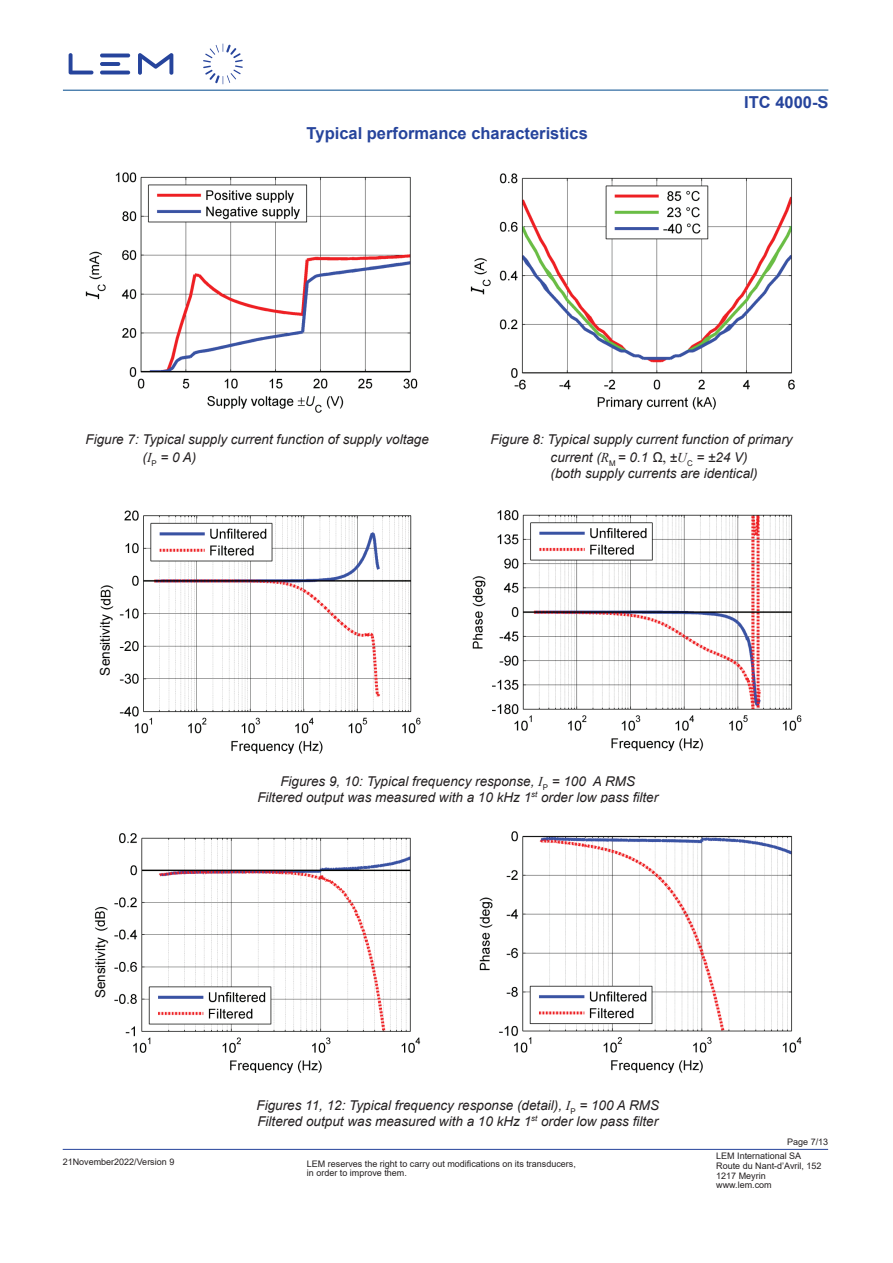
<style>
.page{position:relative;width:893px;height:1263px;background:#fff}
.page>*{position:absolute;margin:0;border:0;box-sizing:border-box;transform-origin:0 0}
.t1{font:700 16.5px "Arial";color:#26449c}
.t2{font:italic 13.5px/16.2px "Arial";color:#231f20}
.t3{font:13.5px "Arial";color:#050504}
.t4{font:9px/9.8px "Arial";color:#231f20}
.s1{font-family:"Times New Roman"}
</style>
<div class="page">
<hr style="left:63px;top:90px;width:765px;height:1px;background:#004a8d">
<svg style="left:69px;top:53px;width:104px;height:22px"></svg>
<svg style="left:203px;top:44px;width:40px;height:40px"></svg>
<hr style="left:63px;top:1149px;width:765px;height:1px;background:#26449c">
<img style="left:85px;top:172px;width:333px;height:241px">
<img style="left:470px;top:173px;width:325px;height:237px">
<img style="left:472px;top:510px;width:330px;height:242px">
<img style="left:479px;top:831px;width:323px;height:242px">
<img style="left:100px;top:510px;width:321px;height:244px">
<div style="left:99px;top:610px;width:20px;height:58px;background:#fff"></div>
<img style="left:95px;top:833px;width:326px;height:241px">
<div style="left:94px;top:934px;width:20px;height:56px;background:#fff"></div>
<p class="t1" style="left:307px;top:122px;width:283px">Typical performance characteristics</p>
<p class="t1" style="left:744px;top:90px;width:86px">ITC 4000-S</p>
<p class="t2" style="left:86px;top:431px;width:345px">Figure 7: Typical supply current function of supply voltage</p>
<p class="t2" style="left:491px;top:431px;width:304px">Figure 8: Typical supply current function of primary</p>
<p class="t2" style="left:143px;top:449px;width:55px">(<span class="s1">I</span><sub>P</sub> = 0 A)</p>
<p class="t2" style="left:551px;top:449px;width:209px">current (<span class="s1">R</span><sub>M</sub> = 0.1 Ω ±<span class="s1">U</span><sub>C</sub> = ±24 V) (both supply currents are identical)</p>
<p class="t3" style="left:96px;top:675px;width:63px;rotate:-90deg">Sensitivity</p>
<p class="t3" style="left:91px;top:998px;width:62px;rotate:-90deg">Sensitivity</p>
<p class="t2" style="left:257px;top:773px;width:402px;text-align:center">Figures 9, 10: Typical frequency response, <span class="s1">I</span><sub>P</sub> = 100 A RMS<br>Filtered output was measured with a 10 kHz 1<sup>st</sup> order low pass filter</p>
<p class="t2" style="left:256px;top:1097px;width:404px">Figures 11, 12: Typical frequency response (detail), <span class="s1">I</span><sub>P</sub> = 100 A RMS<br>Filtered output was measured with a 10 kHz 1<sup>st</sup> order low pass filter</p>
<p class="t4" style="left:787px;top:1137px;width:43px">Page 7/13</p>
<p class="t4" style="left:63px;top:1156px;width:113px">21November2022/Version 9</p>
<p class="t4" style="left:716px;top:1151px;width:107px">LEM International SA<br>Route du Nant-d’Avril, 152<br>1217 Meyrin www.lem.com</p>
<p class="t4" style="left:307px;top:1158px;width:271px">LEM reserves the right to carry out modifications on its transducers, in order to improve them.</p>
</div>
